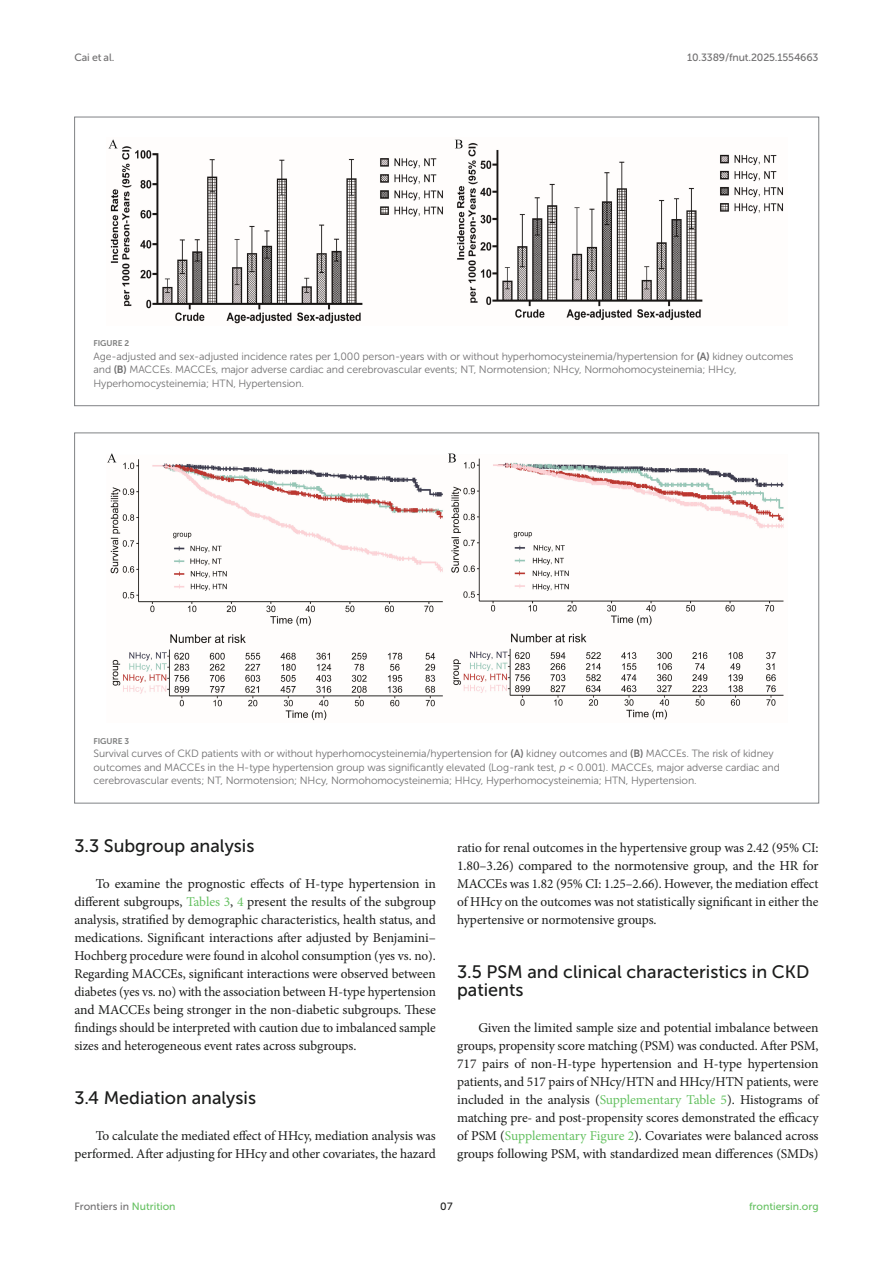
<style>
.page{position:relative;width:893px;height:1263px;background:#fff}
.page>*{position:absolute;margin:0;border:0;box-sizing:border-box;transform-origin:0 0}
.HEAD_2{font:18px/18px "Museo Sans 500";color:#1b1c1b}
.TEXT{font:13.5px/18px "Minion Pro";letter-spacing:-.005em;color:#1b1c1b;text-align:justify}
.FIG_LEG{font:10.5px/13.5px "Museo Sans 300";letter-spacing:-.01em;color:#706f70}
.t1{font:10.5px "Museo Sans 500";letter-spacing:-.015em;color:#706f70}
.t2{font:10.5px "Museo Sans 500";color:#65c161}
.t3{font:10.5px "Museo Sans 500";color:#1b1c1b}
.FIG_HD{font:8.25px "Museo Sans 700";letter-spacing:-.01em;color:#7e7f7f}
.s1{font-family:"Museo Sans 700"}
.s2{font-style:italic}
.s3{color:#65c161}
</style>
<div class="page">
<img style="left:108px;top:139px;width:675px;height:185px">
<img style="left:107px;top:453px;width:677px;height:268px">
<p class="t1" style="left:74px;top:51px;width:41px">Cai et al.</p>
<p class="t1" style="left:687px;top:51px;width:133px">10.3389/fnut.2025.1554663</p>
<p class="FIG_HD" style="left:94px;top:339px;width:37px">FIGURE 2</p>
<p class="FIG_LEG" style="left:94px;top:349px;width:701px">Age-adjusted and sex-adjusted incidence rates per 1,000 person-years with or without hyperhomocysteinemia/hypertension for <span class="s1">(A)</span> kidney outcomes and <span class="s1">(B)</span> MACCEs. MACCEs, major adverse cardiac and cerebrovascular events; NT, Normotension; NHcy, Normohomocysteinemia; HHcy,<br>Hyperhomocysteinemia; HTN, Hypertension.</p>
<p class="FIG_HD" style="left:94px;top:736px;width:37px">FIGURE 3</p>
<p class="FIG_LEG" style="left:94px;top:747px;width:688px">Survival curves of CKD patients with or without hyperhomocysteinemia/hypertension for <span class="s1">(A)</span> kidney outcomes and <span class="s1">(B)</span> MACCEs. The risk of kidney outcomes and MACCEs in the H-type hypertension group was significantly elevated (Log-rank test, <span class="s2">p</span> &lt; 0.001). MACCEs, major adverse cardiac and cerebrovascular events; NT, Normotension; NHcy, Normohomocysteinemia; HHcy, Hyperhomocysteinemia; HTN, Hypertension.</p>
<p class="HEAD_2" style="left:74px;top:837px;width:182px">3.3 Subgroup analysis</p>
<p class="TEXT" style="left:74px;top:875px;width:363px;text-indent:21px">To examine the prognostic effects of H-type hypertension in different subgroups, <span class="s3">Tables 3</span>, <span class="s3">4</span> present the results of the subgroup analysis, stratified by demographic characteristics, health status, and medications. Significant interactions after adjusted by Benjamini– Hochberg procedure were found in alcohol consumption (yes vs. no).<br>Regarding MACCEs, significant interactions were observed between diabetes (yes vs. no) with the association between H-type hypertension and MACCEs being stronger in the non-diabetic subgroups. These findings should be interpreted with caution due to imbalanced sample sizes and heterogeneous event rates across subgroups.</p>
<p class="HEAD_2" style="left:74px;top:1089px;width:183px">3.4 Mediation analysis</p>
<p class="TEXT" style="left:74px;top:1127px;width:363px;text-align:right">To calculate the mediated effect of HHcy, mediation analysis was performed. After adjusting for HHcy and other covariates, the hazard</p>
<p class="TEXT" style="left:457px;top:839px;width:363px">ratio for renal outcomes in the hypertensive group was 2.42 (95% CI:<br>1.80–3.26) compared to the normotensive group, and the HR for MACCEs was 1.82 (95% CI: 1.25–2.66). However, the mediation effect of HHcy on the outcomes was not statistically significant in either the hypertensive or normotensive groups.</p>
<p class="HEAD_2" style="left:457px;top:963px;width:354px">3.5 PSM and clinical characteristics in CKD patients</p>
<p class="TEXT" style="left:457px;top:1019px;width:363px;text-indent:21px">Given the limited sample size and potential imbalance between groups, propensity score matching (PSM) was conducted. After PSM, 717 pairs of non-H-type hypertension and H-type hypertension patients, and 517 pairs of NHcy/HTN and HHcy/HTN patients, were included in the analysis (<span class="s3">Supplementary Table 5</span>). Histograms of matching pre- and post-propensity scores demonstrated the efficacy of PSM (<span class="s3">Supplementary Figure 2</span>). Covariates were balanced across groups following PSM, with standardized mean differences (SMDs)</p>
<p class="t1" style="left:74px;top:1200px;width:103px">Frontiers in <span class="s3">Nutrition</span></p>
<p class="t3" style="left:440px;top:1200px;width:14px">07</p>
<p class="t2" style="left:749px;top:1200px;width:71px">frontiersin.org</p>
</div>
